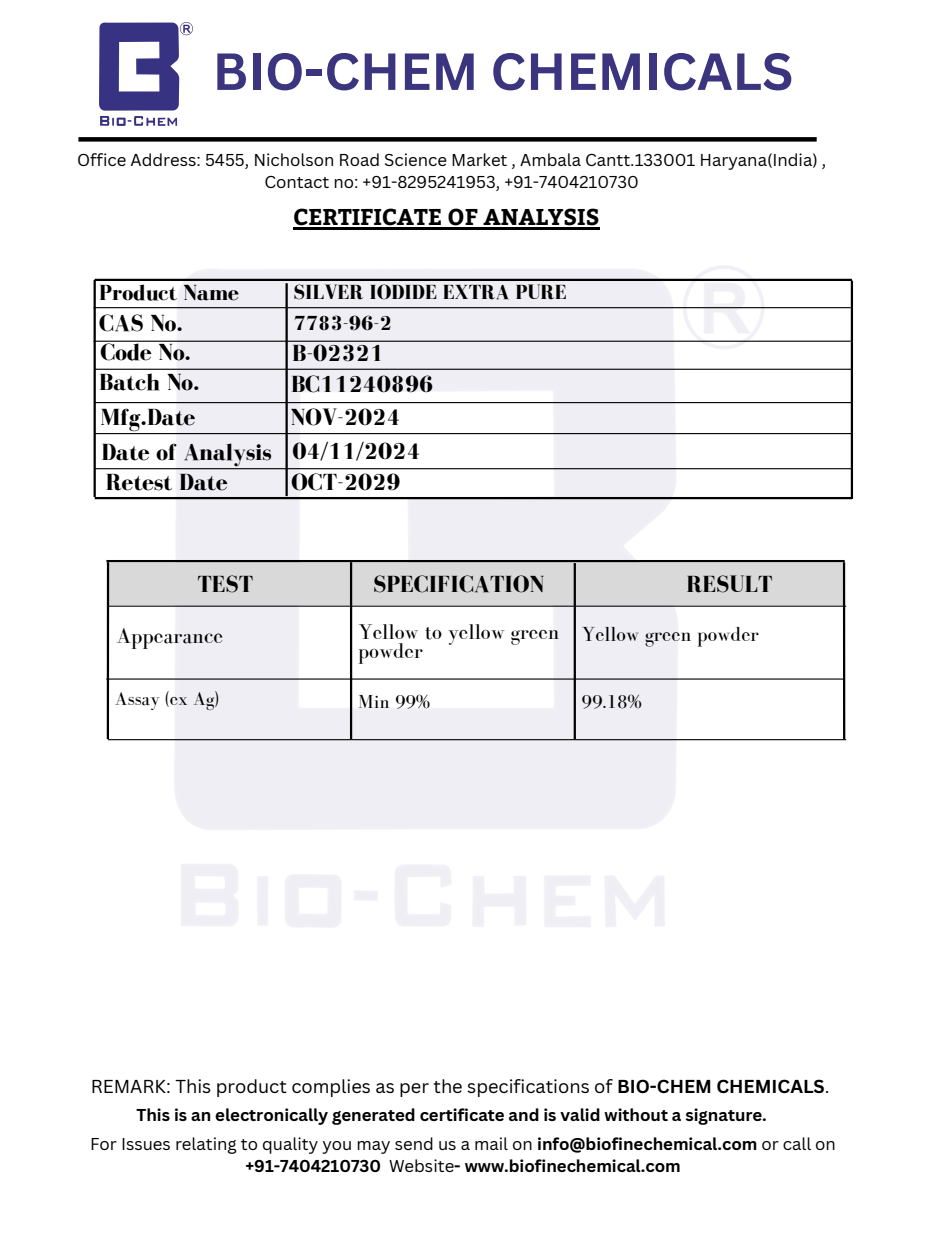
<style>
.page{position:relative;width:935px;height:1233px;background:#fff}
.page>*{position:absolute;margin:0;border:0;box-sizing:border-box;transform-origin:0 0}
.t1{font:700 51px "Canva Sans";color:#3b3580}
.t2{font:700 24px "Bodoni FLF";color:#000}
.t3{font:700 22.8px "Bitter";color:#000}
.t4{font:700 22.5px "Bodoni FLF";color:#000}
.t5{font:22.5px "Bodoni FLF";color:#000}
.t6{font:21.9px/19.2px "Bodoni FLF";color:#000}
.t7{font:700 21px "Bodoni FLF";color:#000}
.t8{font:21px "Bodoni FLF";color:#000}
.t9{font:19.5px "Bodoni FLF";color:#000}
.t10{font:18.3px "Canva Sans";color:#000}
.t11{font:700 16.8px/22.5px "Canva Sans";color:#000;text-align:center}
.t12{font:16.8px/22.5px "Canva Sans";color:#000;text-align:center}
.s1{font-weight:700}
.s2{font-weight:400}
</style>
<div class="page">
<img style="left:174px;top:266px;width:591px;height:661px">
<div style="left:78px;top:137px;width:739px;height:5px;background:#000"></div>
<img style="left:100px;top:22px;width:92px;height:104px">
<hr style="left:293px;top:228px;width:306px;height:2px;background:#000">
<hr style="left:94px;top:341px;width:757px;height:1px;background:#000">
<hr style="left:95px;top:369px;width:757px;height:1px;background:#000">
<hr style="left:95px;top:402px;width:757px;height:1px;background:#000">
<hr style="left:95px;top:433px;width:757px;height:1px;background:#000">
<hr style="left:95px;top:468px;width:757px;height:1px;background:#000">
<hr style="left:95px;top:497px;width:757px;height:2px;background:#000">
<hr style="left:94px;top:280px;width:2px;height:217px;background:#000">
<hr style="left:285px;top:283px;width:3px;height:213px;background:#000">
<hr style="left:851px;top:281px;width:2px;height:218px;background:#000">
<hr style="left:95px;top:279px;width:757px;height:2px;background:#000">
<hr style="left:108px;top:606px;width:738px;height:1px;background:#000">
<hr style="left:106px;top:560px;width:739px;height:2px;background:#000">
<div style="left:109px;top:563px;width:736px;height:41px;background:#d9d9d9"></div>
<hr style="left:106px;top:678px;width:738px;height:2px;background:#000">
<hr style="left:843px;top:562px;width:2px;height:177px;background:#000">
<hr style="left:574px;top:563px;width:2px;height:176px;background:#000">
<hr style="left:350px;top:562px;width:2px;height:177px;background:#000">
<hr style="left:107px;top:562px;width:2px;height:177px;background:#000">
<hr style="left:108px;top:739px;width:738px;height:1px;background:#000">
<hr style="left:94px;top:307px;width:757px;height:1px;background:#000">
<p class="t1" style="left:213px;top:35px;width:582px">BIO-CHEM CHEMICALS</p>
<h1 class="t12" style="left:77px;top:148px;width:751px">Office Address: 5455, Nicholson Road Science Market , Ambala Cantt.133001 Haryana(India) ,<br>Contact no: +91-8295241953, +91-7404210730</h1>
<p class="t4" style="left:99px;top:280px;width:141px">Product Name</p>
<p class="t3" style="left:293px;top:201px;width:308px">CERTIFICATE OF ANALYSIS</p>
<h3 class="t7" style="left:293px;top:281px;width:275px">SILVER IODIDE EXTRA PURE</h3>
<p class="t2" style="left:99px;top:310px;width:85px">CAS No.</p>
<h3 class="t7" style="left:293px;top:312px;width:100px">7783-96-2</h3>
<h4 class="t2" style="left:100px;top:339px;width:92px">Code No.</h4>
<h4 class="t2" style="left:99px;top:370px;width:102px">Batch No.</h4>
<h2 class="t2" style="left:100px;top:404px;width:96px">Mfg.Date</h2>
<h2 class="t2" style="left:101px;top:439px;width:172px">Date of Analysis</h2>
<h2 class="t2" style="left:106px;top:469px;width:123px">Retest Date</h2>
<h2 class="t2" style="left:292px;top:340px;width:93px">B-02321</h2>
<p class="t2" style="left:291px;top:371px;width:144px">BC11240896</p>
<h3 class="t2" style="left:291px;top:404px;width:111px">NOV-2024</h3>
<h5 class="t2" style="left:292px;top:438px;width:130px">04/11/2024</h5>
<p class="t2" style="left:291px;top:469px;width:111px">OCT-2029</p>
<h5 class="t2" style="left:198px;top:571px;width:57px">TEST</h5>
<p class="t2" style="left:373px;top:571px;width:173px">SPECIFICATION</p>
<p class="t2" style="left:686px;top:571px;width:87px">RESULT</p>
<h3 class="t5" style="left:116px;top:623px;width:108px">Appearance</h3>
<p class="t6" style="left:358px;top:622px;width:203px">Yellow to yellow green powder</p>
<p class="t8" style="left:581px;top:622px;width:179px">Yellow green powder</p>
<h3 class="t9" style="left:115px;top:688px;width:105px">Assay (ex Ag)</h3>
<h3 class="t9" style="left:358px;top:691px;width:74px">Min 99%</h3>
<p class="t9" style="left:581px;top:691px;width:62px">99.18%</p>
<p class="t10" style="left:91px;top:1073px;width:740px">REMARK: This product complies as per the specifications of <span class="s1">BIO-CHEM CHEMICALS</span>.</p>
<p class="t11" style="left:137px;top:1103px;width:632px">This is an electronically generated certificate and is valid without a signature.</p>
<h2 class="t11" style="left:90px;top:1132px;width:747px"><span class="s2">For Issues relating to quality you may send us a mail on</span> info@biofinechemical.com <span class="s2">or call on </span>+91-7404210730 <span class="s2">Website</span>- www.biofinechemical.com</h2>
</div>
